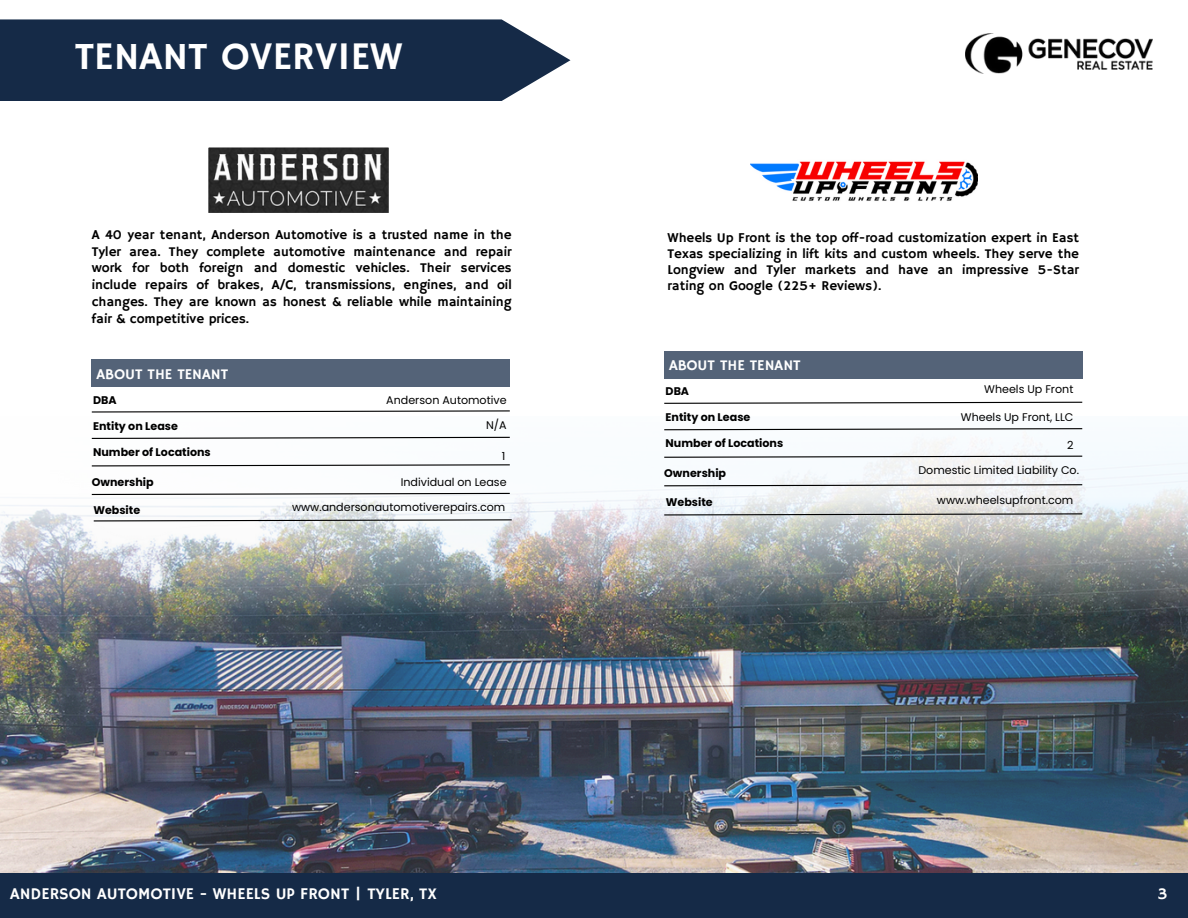
<style>
.page{position:relative;width:1188px;height:918px;background:#fff}
.page>*{position:absolute;margin:0;border:0;box-sizing:border-box;transform-origin:0 0}
.t1{font:39px "Hammersmith One";color:#fff}
.t2{font:16.35px "Hammersmith One";color:#fff}
.t3{font:14.85px "Hammersmith One";color:#fff}
.t4{font:13.5px/16.8px "Hammersmith One";color:#000;text-align:justify}
.t5{font:11.1px "Poppins";color:#000}
.t6{font:700 11.1px "Poppins";color:#000}
</style>
<div class="page">
<svg style="left:0;top:19px;width:570px;height:82px;background:#243752"></svg>
<img style="left:966px;top:34px;width:186px;height:39px">
<img style="left:0;top:615px;width:1188px;height:259px">
<img style="left:0;top:376px;width:1188px;height:239px">
<div style="left:0;top:874px;width:1188px;height:44px;background:#152a47"></div>
<svg style="left:208px;top:147px;width:181px;height:66px;background:#545454"></svg>
<svg style="left:663px;top:401px;width:420px;height:3px"></svg>
<div style="left:664px;top:351px;width:418px;height:27px;background:#546378"></div>
<svg style="left:663px;top:428px;width:420px;height:3px"></svg>
<svg style="left:663px;top:455px;width:420px;height:3px"></svg>
<svg style="left:663px;top:484px;width:420px;height:3px"></svg>
<svg style="left:663px;top:513px;width:420px;height:3px"></svg>
<img style="left:750px;top:161px;width:227px;height:40px">
<svg style="left:91px;top:410px;width:420px;height:3px"></svg>
<div style="left:92px;top:360px;width:418px;height:27px;background:#546378"></div>
<svg style="left:91px;top:436px;width:420px;height:4px"></svg>
<svg style="left:91px;top:464px;width:420px;height:3px"></svg>
<svg style="left:91px;top:492px;width:420px;height:4px"></svg>
<svg style="left:93px;top:519px;width:420px;height:3px"></svg>
<p class="t1" style="left:75px;top:34px;width:330px">TENANT OVERVIEW</p>
<h3 class="t4" style="left:92px;top:227px;width:421px">A 40 year tenant, Anderson Automotive is a trusted name in the Tyler area. They complete automotive maintenance and repair work for both foreign and domestic vehicles. Their services include repairs of brakes, A/C, transmissions, engines, and oil changes. They are known as honest &amp; reliable while maintaining fair &amp; competitive prices.</h3>
<p class="t3" style="left:97px;top:366px;width:133px">ABOUT THE TENANT</p>
<h6 class="t6" style="left:93px;top:392px;width:25px">DBA</h6>
<h5 class="t6" style="left:93px;top:418px;width:86px">Entity on Lease</h5>
<p class="t6" style="left:93px;top:444px;width:119px">Number of Locations</p>
<h6 class="t6" style="left:92px;top:474px;width:63px">Ownership</h6>
<p class="t6" style="left:93px;top:503px;width:48px">Website</p>
<p class="t5" style="left:386px;top:392px;width:122px">Anderson Automotive</p>
<h4 class="t5" style="left:486px;top:418px;width:22px">N/A</h4>
<p class="t5" style="left:502px;top:449px;width:5px">1</p>
<p class="t5" style="left:401px;top:474px;width:107px">Individual on Lease</p>
<p class="t5" style="left:292px;top:500px;width:215px">www.andersonautomotiverepairs.com</p>
<p class="t4" style="left:667px;top:230px;width:413px;line-height:16.2px">Wheels Up Front is the top off-road customization expert in East Texas specializing in lift kits and custom wheels. They serve the Longview and Tyler markets and have an impressive 5-Star rating on Google (225+ Reviews).</p>
<p class="t3" style="left:669px;top:357px;width:133px">ABOUT THE TENANT</p>
<h3 class="t6" style="left:666px;top:384px;width:25px">DBA</h3>
<h2 class="t6" style="left:666px;top:409px;width:86px">Entity on Lease</h2>
<h2 class="t6" style="left:666px;top:435px;width:119px">Number of Locations</h2>
<h4 class="t6" style="left:664px;top:466px;width:63px">Ownership</h4>
<p class="t6" style="left:666px;top:494px;width:48px">Website</p>
<h6 class="t5" style="left:984px;top:381px;width:91px">Wheels Up Front</h6>
<p class="t5" style="left:961px;top:410px;width:114px">Wheels Up Front, LLC</p>
<p class="t5" style="left:1067px;top:437px;width:8px">2</p>
<h6 class="t5" style="left:918px;top:462px;width:162px">Domestic Limited Liability Co.</h6>
<p class="t5" style="left:937px;top:493px;width:138px">www.wheelsupfront.com</p>
<h1 class="t2" style="left:10px;top:884px;width:428px">ANDERSON AUTOMOTIVE - WHEELS UP FRONT | TYLER, TX</h1>
<h1 class="t2" style="left:1158px;top:884px;width:11px">3</h1>
</div>
